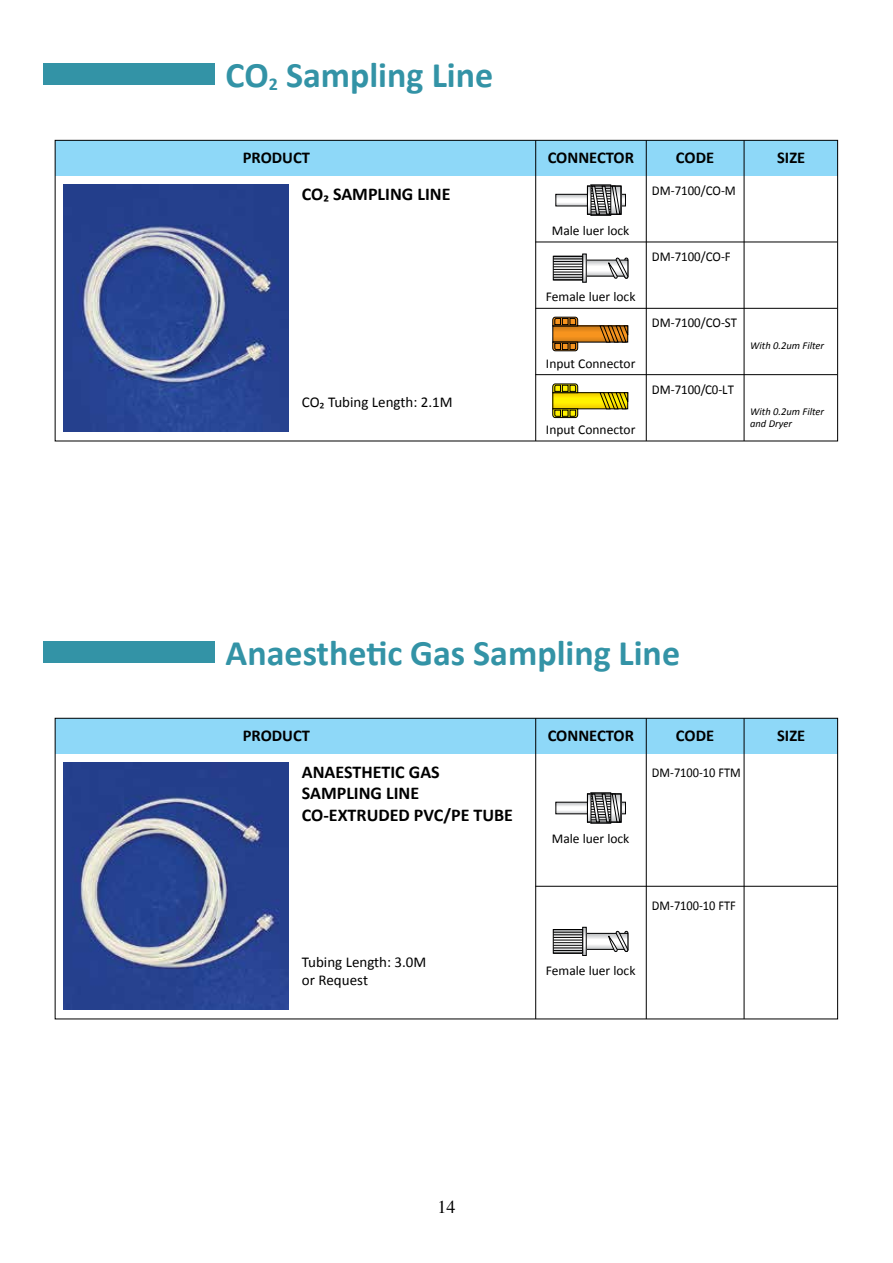
<style>
.page{position:relative;width:893px;height:1263px;background:#fff}
.page>*{position:absolute;margin:0;border:0;box-sizing:border-box;transform-origin:0 0}
.t1{font:700 36px "Calibri";color:#3393a6}
.t2{font:700 18px/21.6px "Calibri";color:#000}
.t3{font:18px "Times";color:#000}
.t4{font:700 16.5px "Calibri";color:#000}
.t5{font:15px/18px "Calibri";color:#000}
.t6{font:13.5px "Calibri";color:#000}
.t7{font:13.5px "Calibri";color:#000;scale:.95 1}
.t8{font:13.5px "Calibri";color:#000;scale:.92 1}
.t9{font:italic 10.5px/12.6px "Calibri";color:#000}
.s1{font-size:16.5px}
</style>
<div class="page">
<div style="left:44px;top:64px;width:171px;height:21px;background:#3393a6"></div>
<div style="left:44px;top:642px;width:171px;height:21px;background:#3393a6"></div>
<svg style="left:54px;top:717px;width:784px;height:303px"></svg>
<hr style="left:646px;top:718px;width:1px;height:301px;background:#000">
<hr style="left:535px;top:718px;width:1px;height:301px;background:#000">
<hr style="left:744px;top:718px;width:1px;height:301px;background:#000">
<hr style="left:535px;top:886px;width:302px;height:1px;background:#000">
<svg style="left:557px;top:804px;width:67px;height:8px"></svg>
<svg style="left:589px;top:795px;width:2px;height:25px"></svg>
<svg style="left:591px;top:795px;width:30px;height:28px"></svg>
<div style="left:587px;top:793px;width:34px;height:29px;border:1px solid #000"></div>
<svg style="left:588px;top:935px;width:20px;height:13px"></svg>
<div style="left:586px;top:933px;width:42px;height:17px;border:1px solid #000"></div>
<svg style="left:584px;top:929px;width:1px;height:25px"></svg>
<div style="left:582px;top:927px;width:5px;height:29px;border:1px solid #000"></div>
<svg style="left:555px;top:931px;width:26px;height:19px"></svg>
<div style="left:553px;top:929px;width:30px;height:24px;border:1px solid #000"></div>
<hr style="left:553px;top:929px;width:30px;height:1px;background:#000">
<hr style="left:553px;top:932px;width:30px;height:1px;background:#000">
<hr style="left:553px;top:934px;width:30px;height:1px;background:#000">
<hr style="left:553px;top:937px;width:30px;height:1px;background:#000">
<hr style="left:553px;top:940px;width:30px;height:1px;background:#000">
<hr style="left:553px;top:942px;width:30px;height:1px;background:#000">
<hr style="left:553px;top:945px;width:30px;height:1px;background:#000">
<hr style="left:553px;top:947px;width:30px;height:1px;background:#000">
<hr style="left:553px;top:950px;width:30px;height:1px;background:#000">
<hr style="left:553px;top:953px;width:30px;height:1px;background:#000">
<svg style="left:608px;top:931px;width:21px;height:21px"></svg>
<svg style="left:54px;top:140px;width:784px;height:302px"></svg>
<hr style="left:646px;top:140px;width:1px;height:301px;background:#000">
<hr style="left:535px;top:140px;width:1px;height:301px;background:#000">
<hr style="left:744px;top:140px;width:1px;height:301px;background:#000">
<hr style="left:535px;top:308px;width:302px;height:1px;background:#000">
<hr style="left:535px;top:374px;width:302px;height:1px;background:#000">
<hr style="left:535px;top:242px;width:302px;height:1px;background:#000">
<svg style="left:557px;top:196px;width:67px;height:8px"></svg>
<div style="left:555px;top:194px;width:71px;height:12px;border:1px solid #000"></div>
<svg style="left:589px;top:188px;width:2px;height:25px"></svg>
<div style="left:591px;top:185px;width:20px;height:31px;border:1px solid #000"></div>
<svg style="left:591px;top:185px;width:30px;height:28px"></svg>
<div style="left:587px;top:186px;width:34px;height:29px;border:1px solid #000"></div>
<svg style="left:588px;top:262px;width:20px;height:12px"></svg>
<svg style="left:584px;top:256px;width:1px;height:25px"></svg>
<div style="left:582px;top:254px;width:5px;height:29px;border:1px solid #000"></div>
<svg style="left:555px;top:258px;width:26px;height:19px"></svg>
<div style="left:553px;top:256px;width:30px;height:24px;border:1px solid #000"></div>
<hr style="left:553px;top:256px;width:30px;height:1px;background:#000">
<hr style="left:553px;top:259px;width:30px;height:1px;background:#000">
<hr style="left:553px;top:261px;width:30px;height:1px;background:#000">
<hr style="left:553px;top:264px;width:30px;height:1px;background:#000">
<hr style="left:553px;top:266px;width:30px;height:1px;background:#000">
<hr style="left:553px;top:269px;width:30px;height:1px;background:#000">
<hr style="left:553px;top:272px;width:30px;height:1px;background:#000">
<hr style="left:553px;top:274px;width:30px;height:1px;background:#000">
<hr style="left:553px;top:277px;width:30px;height:1px;background:#000">
<hr style="left:553px;top:280px;width:30px;height:1px;background:#000">
<svg style="left:608px;top:258px;width:21px;height:21px"></svg>
<svg style="left:552px;top:316px;width:26px;height:11px"></svg>
<svg style="left:552px;top:341px;width:26px;height:10px"></svg>
<svg style="left:599px;top:325px;width:29px;height:18px"></svg>
<svg style="left:553px;top:326px;width:75px;height:16px"></svg>
<svg style="left:554px;top:394px;width:45px;height:13px"></svg>
<svg style="left:552px;top:383px;width:26px;height:10px"></svg>
<svg style="left:552px;top:408px;width:26px;height:10px"></svg>
<svg style="left:599px;top:392px;width:29px;height:18px"></svg>
<img style="left:64px;top:763px;width:225px;height:246px">
<img style="left:64px;top:185px;width:225px;height:247px">
<h1 class="t1" style="left:226px;top:52px;width:269px">CO<sub>2</sub> Sampling Line</h1>
<p class="t4" style="left:243px;top:147px;width:69px">PRODUCT</p>
<p class="t4" style="left:548px;top:147px;width:88px">CONNECTOR</p>
<p class="t4" style="left:676px;top:147px;width:40px">CODE</p>
<p class="t4" style="left:777px;top:147px;width:30px">SIZE</p>
<h2 class="t2" style="left:302px;top:183px;width:150px">CO<span class="s1">₂</span> SAMPLING LINE</h2>
<p class="t7" style="left:652px;top:182px;width:90px">DM-7100/CO-M</p>
<p class="t5" style="left:302px;top:393px;width:152px">CO₂ Tubing Length: 2.1M</p>
<p class="t6" style="left:552px;top:222px;width:79px">Male luer lock</p>
<p class="t6" style="left:546px;top:288px;width:91px">Female luer lock</p>
<p class="t6" style="left:546px;top:355px;width:91px">Input Connector</p>
<p class="t6" style="left:546px;top:421px;width:91px">Input Connector</p>
<p class="t7" style="left:652px;top:248px;width:85px">DM-7100/CO-F</p>
<p class="t7" style="left:652px;top:314px;width:91px">DM-7100/CO-ST</p>
<p class="t9" style="left:750px;top:338px;width:76px">With 0.2um Filter</p>
<p class="t7" style="left:652px;top:381px;width:88px">DM-7100/C0-LT</p>
<p class="t9" style="left:750px;top:405px;width:76px">With 0.2um Filter and Dryer</p>
<h1 class="t1" style="left:226px;top:630px;width:456px">Anaesthetic Gas Sampling Line</h1>
<p class="t4" style="left:243px;top:725px;width:69px">PRODUCT</p>
<p class="t4" style="left:548px;top:725px;width:88px">CONNECTOR</p>
<p class="t4" style="left:676px;top:725px;width:40px">CODE</p>
<p class="t4" style="left:777px;top:725px;width:30px">SIZE</p>
<h2 class="t2" style="left:302px;top:761px;width:213px">ANAESTHETIC GAS<br>SAMPLING LINE<br>CO-EXTRUDED PVC/PE TUBE</h2>
<p class="t8" style="left:652px;top:764px;width:98px">DM-7100-10 FTM</p>
<p class="t5" style="left:302px;top:953px;width:126px">Tubing Length: 3.0M or Request</p>
<h2 class="t3" style="left:437px;top:1190px;width:19px">14</h2>
<p class="t6" style="left:552px;top:830px;width:79px">Male luer lock</p>
<p class="t8" style="left:652px;top:897px;width:93px">DM-7100-10 FTF</p>
<p class="t6" style="left:546px;top:962px;width:91px">Female luer lock</p>
</div>
